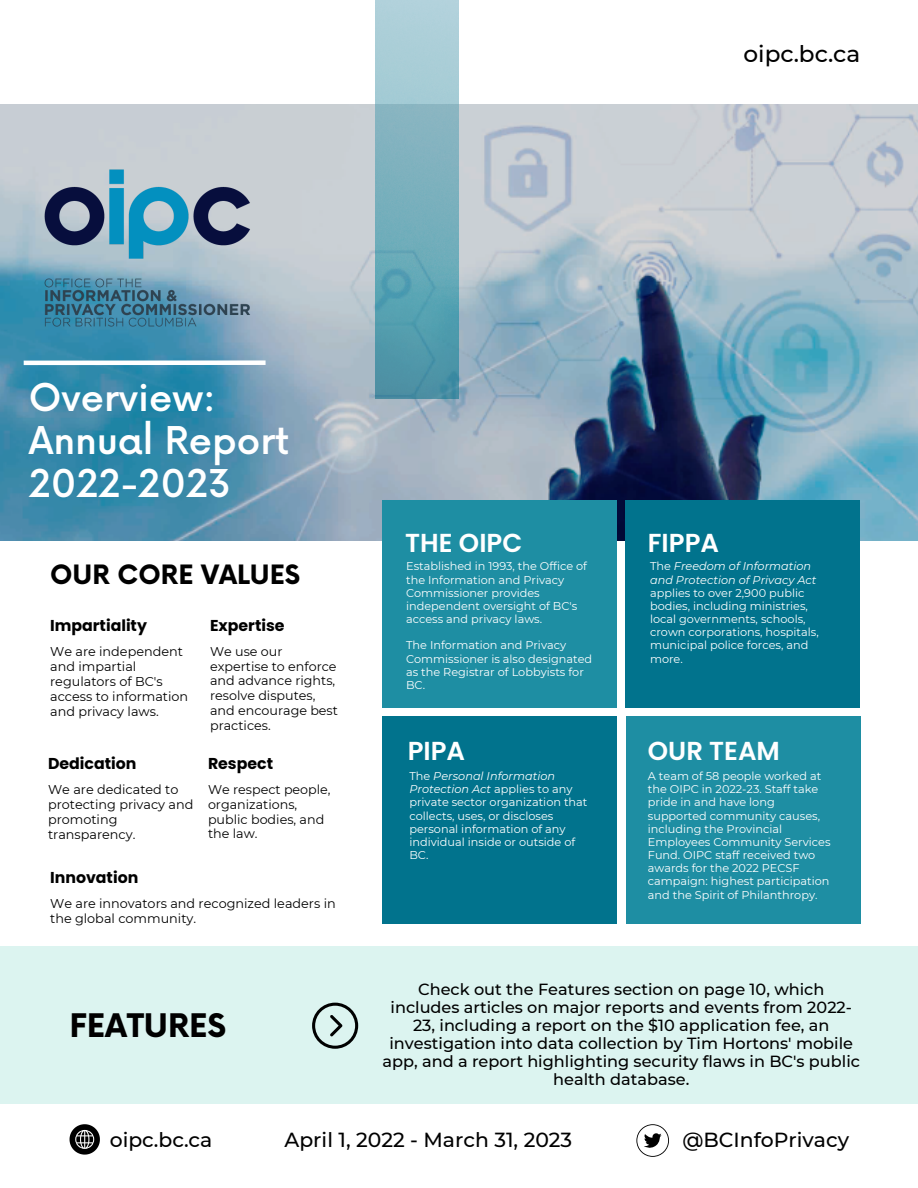
<style>
.page{position:relative;width:918px;height:1188px;background:#fff}
.page>*{position:absolute;margin:0;border:0;box-sizing:border-box;transform-origin:0 0}
.t1{font:500 37.35px/42.8px "Now";color:#fff}
.t2{font:700 31.65px "Now";color:#000}
.t3{font:600 25.95px "Poppins";color:#fff}
.t4{font:700 25.95px "Now";color:#000}
.t5{font:500 23.25px "Montserrat";color:#000}
.t6{font:500 20.4px "Montserrat";color:#000}
.t7{font:500 16.05px/18px "Montserrat";color:#000;text-align:center}
.t8{font:700 15.75px "Poppins";color:#000}
.t9{font:12.75px/14.9px "Montserrat";color:#000}
.t10{font:11.25px/13.2px "Montserrat";color:#fff}
.s1{font-style:italic}
</style>
<div class="page">
<img style="left:0;top:105px;width:918px;height:435px">
<img style="left:29px;top:111px;width:237px;height:273px">
<div style="left:382px;top:501px;width:235px;height:207px;background:#1e8ea3"></div>
<div style="left:626px;top:501px;width:234px;height:207px;background:#01738d"></div>
<div style="left:0;top:947px;width:918px;height:157px;background:#dcf4f0"></div>
<svg style="left:70px;top:1124px;width:30px;height:31px"></svg>
<svg style="left:312px;top:1003px;width:46px;height:46px"></svg>
<div style="left:382px;top:716px;width:235px;height:207px;background:#01738d"></div>
<div style="left:626px;top:716px;width:235px;height:207px;background:#1e8ea3"></div>
<div style="left:24px;top:360px;width:242px;height:5px;background:#fff"></div>
<img style="left:375px;top:0;width:84px;height:398px">
<svg style="left:636px;top:1124px;width:33px;height:33px"></svg>
<p class="t5" style="left:744px;top:40px;width:118px">oipc.bc.ca</p>
<p class="t1" style="left:29px;top:379px;width:262px">Overview:<br>Annual Report<br>2022-2023</p>
<p class="t4" style="left:50px;top:560px;width:252px">OUR CORE VALUES</p>
<p class="t8" style="left:50px;top:615px;width:98px">Impartiality</p>
<p class="t8" style="left:210px;top:615px;width:76px">Expertise</p>
<p class="t9" style="left:50px;top:644px;width:140px">We are independent and impartial regulators of BC's access to information and privacy laws.</p>
<p class="t9" style="left:210px;top:644px;width:129px">We use our expertise to enforce and advance rights, resolve disputes, and encourage best practices.</p>
<p class="t8" style="left:48px;top:753px;width:90px">Dedication</p>
<p class="t8" style="left:208px;top:753px;width:67px">Respect</p>
<p class="t9" style="left:48px;top:782px;width:147px">We are dedicated to protecting privacy and promoting transparency.</p>
<p class="t9" style="left:208px;top:782px;width:124px">We respect people, organizations, public bodies, and the law.</p>
<p class="t8" style="left:50px;top:866px;width:90px">Innovation</p>
<p class="t9" style="left:50px;top:896px;width:287px">We are innovators and recognized leaders in the global community.</p>
<p class="t2" style="left:70px;top:1008px;width:158px">FEATURES</p>
<p class="t3" style="left:405px;top:525px;width:118px">THE OIPC</p>
<p class="t10" style="left:406px;top:560px;width:183px">Established in 1993, the Office of the Information and Privacy<br>Commissioner provides independent oversight of BC's access and privacy laws.</p>
<p class="t10" style="left:406px;top:639px;width:188px">The Information and Privacy<br>Commissioner is also designated as the Registrar of Lobbyists for<br>BC.</p>
<p class="t3" style="left:408px;top:733px;width:59px">PIPA</p>
<p class="t10" style="left:409px;top:769px;width:180px">The <span class="s1">Personal Information<br>Protection Act</span> applies to any private sector organization that collects, uses, or discloses personal information of any individual inside or outside of<br>BC.</p>
<p class="t3" style="left:648px;top:525px;width:73px">FIPPA</p>
<p class="t10" style="left:650px;top:560px;width:170px">The <span class="s1">Freedom of Information and Protection of Privacy Act </span>applies to over 2,900 public bodies, including ministries, local governments, schools, crown corporations, hospitals, municipal police forces, and more.</p>
<p class="t3" style="left:648px;top:733px;width:134px">OUR TEAM</p>
<p class="t10" style="left:648px;top:769px;width:184px">A team of 58 people worked at the OIPC in 2022-23. Staff take pride in and have long supported community causes, including the Provincial<br>Employees Community Services<br>Fund. OIPC staff received two awards for the 2022 PECSF campaign: highest participation and the Spirit of Philanthropy.</p>
<p class="t7" style="left:382px;top:980px;width:479px">Check out the Features section on page 10, which includes articles on major reports and events from 2022- 23, including a report on the $10 application fee, an investigation into data collection by Tim Hortons' mobile app, and a report highlighting security flaws in BC's public health database.</p>
<p class="t6" style="left:285px;top:1127px;width:289px">April 1, 2022 - March 31, 2023</p>
<p class="t6" style="left:110px;top:1127px;width:104px">oipc.bc.ca</p>
<p class="t6" style="left:682px;top:1127px;width:168px">@BCInfoPrivacy</p>
</div>
